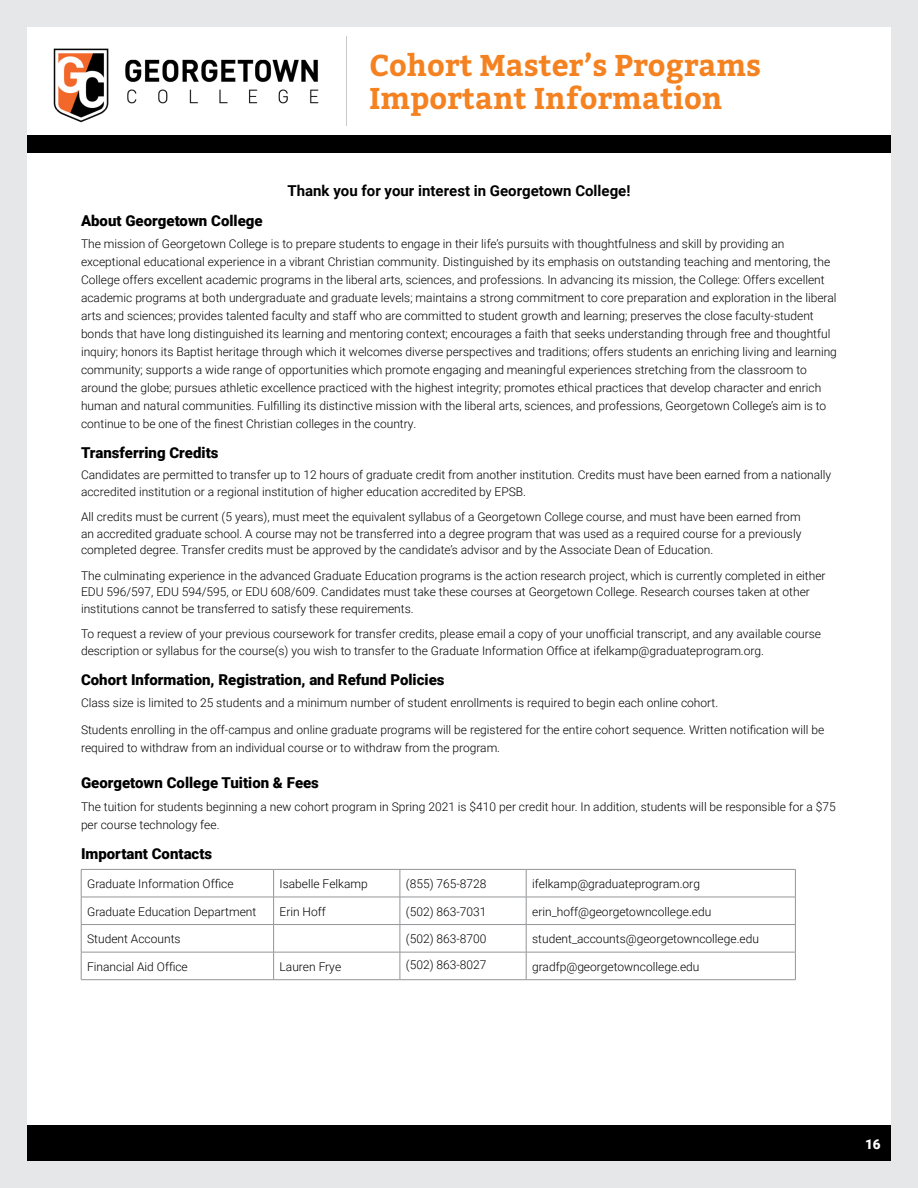
<style>
.page{position:relative;width:918px;height:1188px;background:#fff}
.page>*{position:absolute;margin:0;border:0;box-sizing:border-box;transform-origin:0 0}
.t1{font:700 30px/33px "Bitter";color:#f58220}
.t2{font:900 15px "Roboto";color:#000}
.t3{font:700 15px "Roboto";color:#000}
.t4{font:900 13.5px "Roboto";color:#fff}
.t5{font:300 12px/18px "Roboto";color:#000}
</style>
<div class="page">
<div style="left:27px;top:135px;width:864px;height:18px;background:#000"></div>
<div style="left:27px;top:1125px;width:864px;height:36px;background:#000"></div>
<div style="left:0;top:0;width:918px;height:1188px;border:27px solid #e6e7e8"></div>
<img style="left:25px;top:12px;width:322px;height:146px">
<hr style="left:81px;top:869px;width:193px;height:1px;background:#939598">
<hr style="left:274px;top:869px;width:126px;height:1px;background:#939598">
<hr style="left:400px;top:869px;width:126px;height:1px;background:#939598">
<hr style="left:526px;top:869px;width:270px;height:1px;background:#939598">
<hr style="left:81px;top:897px;width:193px;height:1px;background:#939598">
<hr style="left:274px;top:897px;width:126px;height:1px;background:#939598">
<hr style="left:400px;top:897px;width:126px;height:1px;background:#939598">
<hr style="left:526px;top:897px;width:270px;height:1px;background:#939598">
<hr style="left:81px;top:924px;width:193px;height:1px;background:#939598">
<hr style="left:274px;top:924px;width:126px;height:1px;background:#939598">
<hr style="left:400px;top:924px;width:126px;height:1px;background:#939598">
<hr style="left:526px;top:924px;width:270px;height:1px;background:#939598">
<hr style="left:81px;top:952px;width:193px;height:1px;background:#939598">
<svg style="left:81px;top:870px;width:1px;height:109px"></svg>
<hr style="left:274px;top:952px;width:126px;height:1px;background:#939598">
<svg style="left:273px;top:870px;width:1px;height:109px"></svg>
<hr style="left:400px;top:952px;width:126px;height:1px;background:#939598">
<svg style="left:400px;top:870px;width:1px;height:109px"></svg>
<hr style="left:526px;top:952px;width:270px;height:1px;background:#939598">
<svg style="left:526px;top:870px;width:1px;height:109px"></svg>
<svg style="left:795px;top:870px;width:1px;height:109px"></svg>
<hr style="left:81px;top:979px;width:193px;height:1px;background:#939598">
<hr style="left:274px;top:979px;width:126px;height:1px;background:#939598">
<hr style="left:400px;top:979px;width:126px;height:1px;background:#939598">
<hr style="left:526px;top:979px;width:270px;height:1px;background:#939598">
<h1 class="t1" style="left:369px;top:50px;width:393px">Cohort Master’s Programs<br>Important Information</h1>
<p class="t3" style="left:288px;top:180px;width:344px">Thank you for your interest in Georgetown College!</p>
<p class="t2" style="left:81px;top:210px;width:183px">About Georgetown College</p>
<p class="t5" style="left:81px;top:235px;width:757px">The mission of Georgetown College is to prepare students to engage in their life’s pursuits with thoughtfulness and skill by providing an exceptional educational experience in a vibrant Christian community. Distinguished by its emphasis on outstanding teaching and mentoring, the College offers excellent academic programs in the liberal arts, sciences, and professions. In advancing its mission, the College: Offers excellent academic programs at both undergraduate and graduate levels; maintains a strong commitment to core preparation and exploration in the liberal arts and sciences; provides talented faculty and staff who are committed to student growth and learning; preserves the close faculty-student bonds that have long distinguished its learning and mentoring context; encourages a faith that seeks understanding through free and thoughtful inquiry; honors its Baptist heritage through which it welcomes diverse perspectives and traditions; offers students an enriching living and learning community; supports a wide range of opportunities which promote engaging and meaningful experiences stretching from the classroom to around the globe; pursues athletic excellence practiced with the highest integrity; promotes ethical practices that develop character and enrich human and natural communities. Fulfilling its distinctive mission with the liberal arts, sciences, and professions, Georgetown College’s aim is to continue to be one of the finest Christian colleges in the country.</p>
<p class="t2" style="left:81px;top:442px;width:139px">Transferring Credits</p>
<p class="t5" style="left:81px;top:466px;width:752px;line-height:16.5px">Candidates are permitted to transfer up to 12 hours of graduate credit from another institution. Credits must have been earned from a nationally accredited institution or a regional institution of higher education accredited by EPSB.</p>
<p class="t5" style="left:81px;top:508px;width:722px;line-height:16.5px;text-align:justify">All credits must be current (5 years), must meet the equivalent syllabus of a Georgetown College course, and must have been earned from an accredited graduate school. A course may not be transferred into a degree program that was used as a required course for a previously completed degree. Transfer credits must be approved by the candidate’s advisor and by the Associate Dean of Education.</p>
<p class="t5" style="left:81px;top:567px;width:746px;line-height:16.5px">The culminating experience in the advanced Graduate Education programs is the action research project, which is currently completed in either<br>EDU 596/597, EDU 594/595, or EDU 608/609. Candidates must take these courses at Georgetown College. Research courses taken at other institutions cannot be transferred to satisfy these requirements.</p>
<p class="t5" style="left:81px;top:625px;width:742px;line-height:16.5px">To request a review of your previous coursework for transfer credits, please email a copy of your unofficial transcript, and any available course description or syllabus for the course(s) you wish to transfer to the Graduate Information Office at ifelkamp@graduateprogram.org.</p>
<p class="t2" style="left:81px;top:669px;width:365px">Cohort Information, Registration, and Refund Policies</p>
<p class="t5" style="left:81px;top:694px;width:639px">Class size is limited to 25 students and a minimum number of student enrollments is required to begin each online cohort.</p>
<p class="t5" style="left:81px;top:721px;width:745px">Students enrolling in the off-campus and online graduate programs will be registered for the entire cohort sequence. Written notification will be required to withdraw from an individual course or to withdraw from the program.</p>
<p class="t2" style="left:81px;top:772px;width:240px">Georgetown College Tuition &amp; Fees</p>
<p class="t5" style="left:81px;top:797px;width:756px">The tuition for students beginning a new cohort program in Spring 2021 is $410 per credit hour. In addition, students will be responsible for a $75 per course technology fee.</p>
<p class="t2" style="left:81px;top:843px;width:133px">Important Contacts</p>
<p class="t5" style="left:87px;top:874px;width:148px">Graduate Information Office</p>
<p class="t5" style="left:280px;top:874px;width:90px">Isabelle Felkamp</p>
<p class="t5" style="left:406px;top:874px;width:82px">(855) 765-8728</p>
<p class="t5" style="left:532px;top:874px;width:169px">ifelkamp@graduateprogram.org</p>
<p class="t5" style="left:87px;top:902px;width:171px">Graduate Education Department</p>
<p class="t5" style="left:280px;top:902px;width:48px">Erin Hoff</p>
<p class="t5" style="left:406px;top:902px;width:82px">(502) 863-7031</p>
<p class="t5" style="left:532px;top:902px;width:181px">erin_hoff@georgetowncollege.edu</p>
<p class="t5" style="left:87px;top:929px;width:95px">Student Accounts</p>
<p class="t5" style="left:406px;top:929px;width:82px">(502) 863-8700</p>
<p class="t5" style="left:532px;top:929px;width:228px">student_accounts@georgetowncollege.edu</p>
<p class="t5" style="left:87px;top:957px;width:102px">Financial Aid Office</p>
<p class="t5" style="left:280px;top:957px;width:63px">Lauren Frye</p>
<p class="t5" style="left:406px;top:955px;width:82px">(502) 863-8027</p>
<p class="t5" style="left:532px;top:957px;width:169px">gradfp@georgetowncollege.edu</p>
<p class="t4" style="left:865px;top:1134px;width:17px">16</p>
</div>
